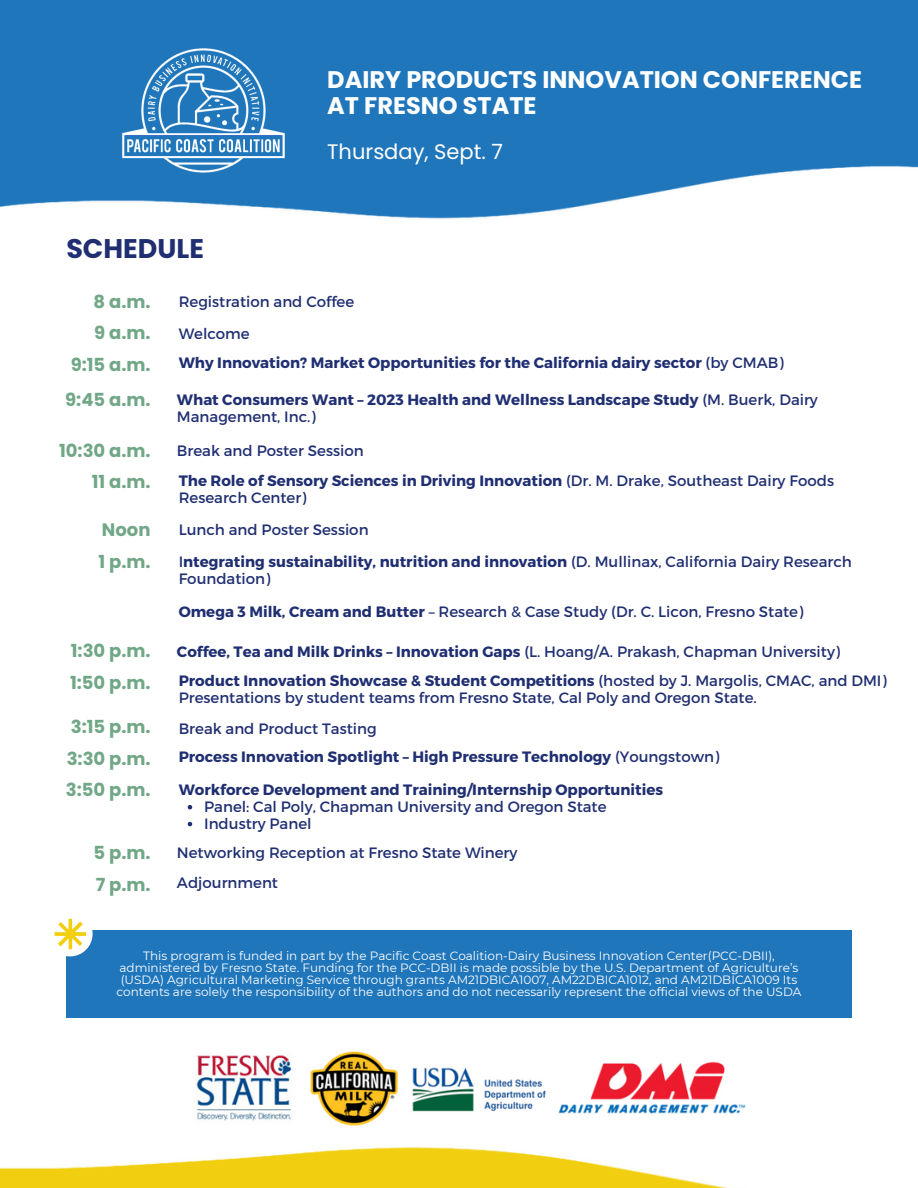
<style>
.page{position:relative;width:918px;height:1188px;background:#fff}
.page>*{position:absolute;margin:0;border:0;box-sizing:border-box;transform-origin:0 0}
.t1{font:700 27px "Poppins";color:#202f72}
.t2{font:700 24px "Poppins";color:#fff}
.t3{font:21px "Poppins";color:#fff}
.t4{font:700 18px "Poppins";color:#71a786}
.t5{font:15px/16.8px "Montserrat";color:#202f72}
.t6{font:700 15px/16.8px "Montserrat";color:#202f72}
.t7{font:12px/12px "Montserrat";color:#fff;text-align:center}
.s1{font-weight:400}
.s2{font-weight:700}
</style>
<div class="page">
<img style="left:0;top:1017px;width:852px;height:171px">
<div style="left:66px;top:931px;width:786px;height:86px;background:#2076bb"></div>
<div style="left:47px;top:911px;width:46px;height:45px;background:#fff;border-radius:50%"></div>
<div style="left:0;top:0;width:918px;height:361px;background:#2076bb"></div>
<img style="left:0;top:165px;width:918px;height:186px">
<div style="left:0;top:351px;width:918px;height:168px;background:#fff"></div>
<svg style="left:55px;top:919px;width:31px;height:30px"></svg>
<img style="left:115px;top:48px;width:180px;height:139px">
<img style="left:176px;top:1046px;width:595px;height:83px">
<svg style="left:188px;top:805px;width:4px;height:4px"></svg>
<svg style="left:188px;top:822px;width:4px;height:4px"></svg>
<p class="t2" style="left:327px;top:63px;width:536px">DAIRY PRODUCTS INNOVATION CONFERENCE</p>
<p class="t2" style="left:327px;top:88px;width:211px">AT FRESNO STATE</p>
<p class="t3" style="left:327px;top:137px;width:177px">Thursday, Sept. 7</p>
<p class="t1" style="left:66px;top:229px;width:139px">SCHEDULE</p>
<p class="t4" style="left:94px;top:289px;width:58px">8 a.m.</p>
<p class="t4" style="left:94px;top:320px;width:58px">9 a.m.</p>
<p class="t4" style="left:71px;top:352px;width:81px">9:15 a.m.</p>
<p class="t4" style="left:65px;top:387px;width:87px">9:45 a.m.</p>
<p class="t4" style="left:59px;top:438px;width:93px">10:30 a.m.</p>
<p class="t4" style="left:92px;top:469px;width:60px">11 a.m.</p>
<p class="t4" style="left:102px;top:517px;width:50px">Noon</p>
<p class="t4" style="left:99px;top:549px;width:54px">1 p.m.</p>
<p class="t5" style="left:179px;top:293px;width:177px">Registration and Coffee</p>
<p class="t5" style="left:179px;top:324px;width:73px">Welcome</p>
<p class="t6" style="left:179px;top:354px;width:606px">Why Innovation? Market Opportunities for the California dairy sector <span class="s1">(by CMAB)</span></p>
<p class="t6" style="left:177px;top:390px;width:642px">What Consumers Want – 2023 Health and Wellness Landscape Study <span class="s1">(M. Buerk, Dairy<br>Management, Inc.)</span></p>
<p class="t5" style="left:177px;top:442px;width:188px">Break and Poster Session</p>
<p class="t5" style="left:179px;top:471px;width:657px"><span class="s2">The Role of Sensory Sciences in Driving Innovation</span> (Dr. M. Drake, Southeast Dairy Foods<br>Research Center)</p>
<p class="t5" style="left:179px;top:521px;width:191px">Lunch and Poster Session</p>
<p class="t5" style="left:179px;top:552px;width:675px">I<span class="s2">ntegrating sustainability, nutrition and innovation</span> (D. Mullinax, California Dairy Research<br>Foundation)</p>
<p class="t5" style="left:179px;top:603px;width:626px"><span class="s2">Omega 3 Milk, Cream and Butter</span> – Research &amp; Case Study (Dr. C. Licon, Fresno State)</p>
<p class="t4" style="left:71px;top:638px;width:81px">1:30 p.m.</p>
<p class="t4" style="left:70px;top:670px;width:82px">1:50 p.m.</p>
<p class="t4" style="left:71px;top:714px;width:81px">3:15 p.m.</p>
<p class="t4" style="left:67px;top:746px;width:85px">3:30 p.m.</p>
<p class="t4" style="left:66px;top:777px;width:86px">3:50 p.m.</p>
<p class="t4" style="left:94px;top:840px;width:58px">5 p.m.</p>
<p class="t4" style="left:96px;top:872px;width:56px">7 p.m.</p>
<p class="t6" style="left:177px;top:642px;width:665px">Coffee, Tea and Milk Drinks – Innovation Gaps <span class="s1">(L. Hoang/A. Prakash, Chapman University)</span></p>
<p class="t5" style="left:179px;top:671px;width:709px"><span class="s2">Product Innovation Showcase &amp; Student Competitions</span> (hosted by J. Margolis, CMAC, and DMI)<br>Presentations by student teams from Fresno State, Cal Poly and Oregon State.</p>
<p class="t5" style="left:179px;top:720px;width:199px">Break and Product Tasting</p>
<p class="t6" style="left:179px;top:748px;width:542px">Process Innovation Spotlight – High Pressure Technology <span class="s1">(Youngstown)</span></p>
<p class="t6" style="left:179px;top:780px;width:486px">Workforce Development and Training/Internship Opportunities</p>
<p class="t5" style="left:204px;top:797px;width:404px">Panel: Cal Poly, Chapman University and Oregon State</p>
<p class="t5" style="left:204px;top:814px;width:109px">Industry Panel</p>
<p class="t5" style="left:177px;top:843px;width:342px">Networking Reception at Fresno State Winery</p>
<p class="t5" style="left:177px;top:873px;width:103px">Adjournment</p>
<p class="t7" style="left:116px;top:950px;width:687px">This program is funded in part by the Pacific Coast Coalition-Dairy Business Innovation Center(PCC-DBII), administered by Fresno State. Funding for the PCC-DBII is made possible by the U.S. Department of Agriculture’s (USDA) Agricultural Marketing Service through grants AM21DBICA1007, AM22DBICA1012, and AM21DBICA1009 Its contents are solely the responsibility of the authors and do not necessarily represent the official views of the USDA</p>
</div>
